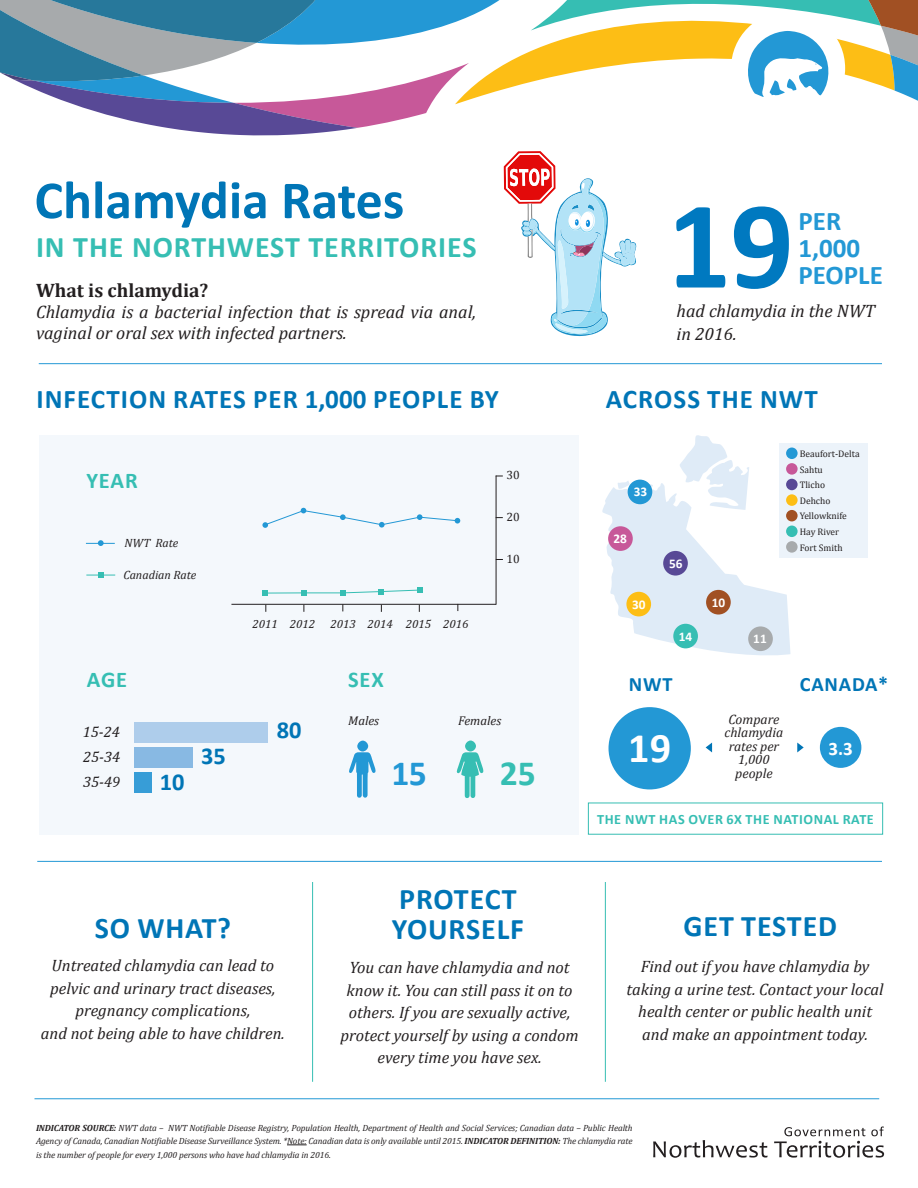
<style>
.page{position:relative;width:918px;height:1188px;background:#fff}
.page>*{position:absolute;margin:0;border:0;box-sizing:border-box;transform-origin:0 0}
.t1{font:700 126px "Calibri";color:#0079c0}
.t2{font:700 54px "Calibri";color:#0075b6}
.t3{font:700 42.15px "Calibri";color:#fff}
.t4{font:700 35.55px "Calibri";color:#2398d5}
.t5{font:700 35.55px "Calibri";color:#36beb3}
.t6{font:700 30px "Calibri";letter-spacing:.03em;color:#0075b6}
.t7{font:700 30px "Calibri";letter-spacing:.03em;color:#36beb3}
.t8{font:700 27px "Calibri";letter-spacing:.04em;color:#0075b6}
.t9{font:700 27px/27px "Calibri";color:#2398d5}
.t10{font:700 24.3px "Calibri";color:#0075b6}
.t11{font:700 22.5px "Calibri";letter-spacing:.04em;color:#36beb3}
.t12{font:700 20.4px "Calibri";letter-spacing:.04em;color:#0075b6}
.t13{font:700 19.5px "Cambria";color:#231f20}
.t14{font:700 19.05px "Calibri";color:#fff}
.t15{font:italic 18px/21px "Cambria";color:#231f20}
.t16{font:italic 16.5px/22.5px "Cambria";color:#231f20;text-align:center}
.t17{font:italic 15.3px "Cambria";color:#231f20}
.t18{font:700 14.25px "Calibri";letter-spacing:.04em;color:#36beb3}
.t19{font:italic 13.65px/13.6px "Cambria";color:#231f20;text-align:center}
.t20{font:700 13.35px "Calibri";color:#fff}
.t21{font:italic 12.75px "Cambria";color:#231f20}
.t22{font:italic 12px "Cambria";color:#231f20}
.t23{font:12px "Cambria";color:#231f20}
.t24{font:9.6px "Cambria";color:#231f20}
.t25{font:italic 9px/13.5px "Cambria";letter-spacing:-.01em;color:#231f20;text-align:justify}
.s1{font-weight:700}
</style>
<div class="page">
<div style="left:39px;top:435px;width:539px;height:400px;background:#f4f8fc"></div>
<hr style="left:39px;top:363px;width:843px;height:1px;background:#2398d5">
<hr style="left:37px;top:861px;width:845px;height:1px;background:#2398d5">
<svg style="left:287px;top:1145px;width:20px;height:1px"></svg>
<svg style="left:602px;top:435px;width:188px;height:221px"></svg>
<div style="left:628px;top:480px;width:24px;height:24px;background:#2398d5;border-radius:50%"></div>
<div style="left:608px;top:526px;width:25px;height:25px;background:#c75899;border-radius:50%"></div>
<div style="left:663px;top:551px;width:25px;height:25px;background:#584996;border-radius:50%"></div>
<div style="left:626px;top:592px;width:25px;height:24px;background:#fdbe15;border-radius:50%"></div>
<div style="left:706px;top:590px;width:25px;height:25px;background:#a15023;border-radius:50%"></div>
<div style="left:748px;top:626px;width:25px;height:25px;background:#a7aaac;border-radius:50%"></div>
<div style="left:673px;top:624px;width:25px;height:24px;background:#36beb3;border-radius:50%"></div>
<div style="left:779px;top:443px;width:89px;height:115px;background:#ecf3fa"></div>
<div style="left:786px;top:448px;width:12px;height:11px;background:#2398d5;border-radius:50%"></div>
<div style="left:786px;top:463px;width:12px;height:12px;background:#c75899;border-radius:50%"></div>
<div style="left:786px;top:479px;width:12px;height:11px;background:#584996;border-radius:50%"></div>
<div style="left:786px;top:494px;width:12px;height:12px;background:#fdbe15;border-radius:50%"></div>
<div style="left:786px;top:510px;width:12px;height:11px;background:#a15023;border-radius:50%"></div>
<div style="left:786px;top:526px;width:12px;height:11px;background:#36beb3;border-radius:50%"></div>
<div style="left:786px;top:541px;width:12px;height:12px;background:#a7aaac;border-radius:50%"></div>
<svg style="left:653px;top:1140px;width:115px;height:18px"></svg>
<svg style="left:774px;top:1126px;width:110px;height:32px"></svg>
<hr style="left:34px;top:1098px;width:845px;height:1px;background:#2398d5">
<svg style="left:0;top:0;width:918px;height:336px"></svg>
<hr style="left:312px;top:882px;width:1px;height:200px;background:#36beb3">
<hr style="left:605px;top:882px;width:1px;height:200px;background:#36beb3">
<div style="left:588px;top:803px;width:295px;height:32px;border:1px solid #36beb3"></div>
<div style="left:820px;top:727px;width:41px;height:41px;background:#2398d5;border-radius:50%"></div>
<div style="left:609px;top:707px;width:82px;height:82px;background:#2398d5;border-radius:50%"></div>
<svg style="left:797px;top:743px;width:7px;height:9px"></svg>
<svg style="left:706px;top:743px;width:6px;height:9px"></svg>
<div style="left:357px;top:741px;width:11px;height:11px;background:#2398d5;border-radius:50%"></div>
<svg style="left:349px;top:752px;width:27px;height:46px"></svg>
<div style="left:465px;top:741px;width:11px;height:11px;background:#36beb3;border-radius:50%"></div>
<svg style="left:456px;top:752px;width:28px;height:46px"></svg>
<div style="left:135px;top:772px;width:17px;height:21px;background:#379dd7"></div>
<div style="left:135px;top:747px;width:58px;height:21px;background:#88b9e3"></div>
<div style="left:134px;top:722px;width:134px;height:21px;background:#aecdeb"></div>
<hr style="left:231px;top:604px;width:265px;height:1px;background:#231f20">
<hr style="left:496px;top:476px;width:1px;height:129px;background:#231f20">
<svg style="left:86px;top:540px;width:29px;height:6px"></svg>
<svg style="left:86px;top:572px;width:29px;height:6px"></svg>
<svg style="left:262px;top:508px;width:198px;height:20px"></svg>
<svg style="left:262px;top:587px;width:161px;height:9px"></svg>
<p class="t2" style="left:34px;top:166px;width:371px">Chlamydia Rates</p>
<p class="t7" style="left:36px;top:227px;width:442px">IN THE NORTHWEST TERRITORIES</p>
<p class="t13" style="left:36px;top:276px;width:174px">What is chlamydia?</p>
<p class="t15" style="left:36px;top:300px;width:442px">Chlamydia is a bacterial infection that is spread via anal, vaginal or oral sex with infected partners.</p>
<p class="t8" style="left:37px;top:382px;width:464px">INFECTION RATES PER 1,000 PEOPLE BY</p>
<p class="t11" style="left:86px;top:466px;width:53px">YEAR</p>
<p class="t22" style="left:125px;top:535px;width:55px">NWT Rate</p>
<p class="t22" style="left:123px;top:567px;width:74px">Canadian Rate</p>
<p class="t22" style="left:253px;top:615px;width:27px">2011</p>
<p class="t22" style="left:290px;top:615px;width:27px">2012</p>
<p class="t22" style="left:331px;top:615px;width:27px">2013</p>
<p class="t22" style="left:367px;top:615px;width:27px">2014</p>
<p class="t22" style="left:406px;top:615px;width:27px">2015</p>
<p class="t22" style="left:443px;top:615px;width:27px">2016</p>
<p class="t23" style="left:506px;top:468px;width:15px">30</p>
<p class="t23" style="left:506px;top:510px;width:15px">20</p>
<p class="t23" style="left:506px;top:552px;width:15px">10</p>
<p class="t1" style="left:667px;top:165px;width:128px">19</p>
<p class="t9" style="left:799px;top:207px;width:44px">PER</p>
<p class="t9" style="left:799px;top:234px;width:86px">1,000<br>PEOPLE</p>
<p class="t15" style="left:677px;top:299px;width:200px;line-height:22.5px">had chlamydia in the NWT in 2016.</p>
<p class="t8" style="left:606px;top:382px;width:214px">ACROSS THE NWT</p>
<p class="t20" style="left:634px;top:483px;width:15px">33</p>
<p class="t20" style="left:614px;top:530px;width:15px">28</p>
<p class="t20" style="left:669px;top:555px;width:15px">56</p>
<p class="t20" style="left:632px;top:596px;width:15px">30</p>
<p class="t20" style="left:712px;top:594px;width:15px">10</p>
<p class="t20" style="left:679px;top:628px;width:15px">14</p>
<p class="t20" style="left:753px;top:630px;width:15px">11</p>
<p class="t24" style="left:800px;top:448px;width:61px">Beaufort-Delta</p>
<p class="t24" style="left:800px;top:464px;width:25px">Sahtu</p>
<p class="t24" style="left:800px;top:479px;width:27px">Tlicho</p>
<p class="t24" style="left:800px;top:495px;width:32px">Dehcho</p>
<p class="t24" style="left:800px;top:510px;width:49px">Yellowknife</p>
<p class="t24" style="left:800px;top:526px;width:41px">Hay River</p>
<p class="t24" style="left:800px;top:542px;width:44px">Fort Smith</p>
<p class="t11" style="left:87px;top:666px;width:42px">AGE</p>
<p class="t11" style="left:348px;top:665px;width:37px">SEX</p>
<p class="t12" style="left:629px;top:672px;width:45px">NWT</p>
<p class="t12" style="left:800px;top:672px;width:90px">CANADA*</p>
<p class="t21" style="left:348px;top:712px;width:32px">Males</p>
<p class="t4" style="left:391px;top:750px;width:37px">15</p>
<p class="t19" style="left:725px;top:711px;width:60px">Compare chlamydia rates per<br>1,000</p>
<p class="t19" style="left:735px;top:766px;width:39px">people</p>
<p class="t21" style="left:458px;top:712px;width:45px">Females</p>
<p class="t17" style="left:83px;top:721px;width:39px">15-24</p>
<p class="t10" style="left:277px;top:715px;width:26px">80</p>
<p class="t3" style="left:628px;top:721px;width:44px">19</p>
<p class="t14" style="left:828px;top:736px;width:26px">3.3</p>
<p class="t17" style="left:83px;top:746px;width:39px">25-34</p>
<p class="t10" style="left:201px;top:741px;width:26px">35</p>
<p class="t17" style="left:83px;top:771px;width:39px">35-49</p>
<p class="t10" style="left:160px;top:766px;width:26px">10</p>
<p class="t5" style="left:500px;top:751px;width:37px">25</p>
<p class="t18" style="left:597px;top:810px;width:278px">THE NWT HAS OVER 6X THE NATIONAL RATE</p>
<p class="t6" style="left:399px;top:880px;width:119px">PROTECT</p>
<p class="t6" style="left:392px;top:910px;width:134px">YOURSELF</p>
<p class="t6" style="left:684px;top:907px;width:155px">GET TESTED</p>
<p class="t6" style="left:95px;top:909px;width:138px">SO WHAT?</p>
<p class="t16" style="left:41px;top:954px;width:245px">Untreated chlamydia can lead to pelvic and urinary tract diseases, pregnancy complications,<br>and not being able to have children.</p>
<p class="t16" style="left:341px;top:955px;width:240px">You can have chlamydia and not know it. You can still pass it on to others. If you are sexually active, protect yourself by using a condom every time you have sex.</p>
<p class="t16" style="left:627px;top:955px;width:259px">Find out if you have chlamydia by taking a urine test. Contact your local health center or public health unit and make an appointment today.</p>
<p class="t25" style="left:36px;top:1121px;width:598px"><span class="s1">INDICATOR SOURCE:</span> NWT data – NWT Notifiable Disease Registry, Population Health, Department of Health and Social Services; Canadian data – Public Health Agency of Canada, Canadian Notifiable Disease Surveillance System. *Note: Canadian data is only available until 2015. <span class="s1">INDICATOR DEFINITION:</span> The chlamydia rate is the number of people for every 1,000 persons who have had chlamydia in 2016.</p>
</div>
